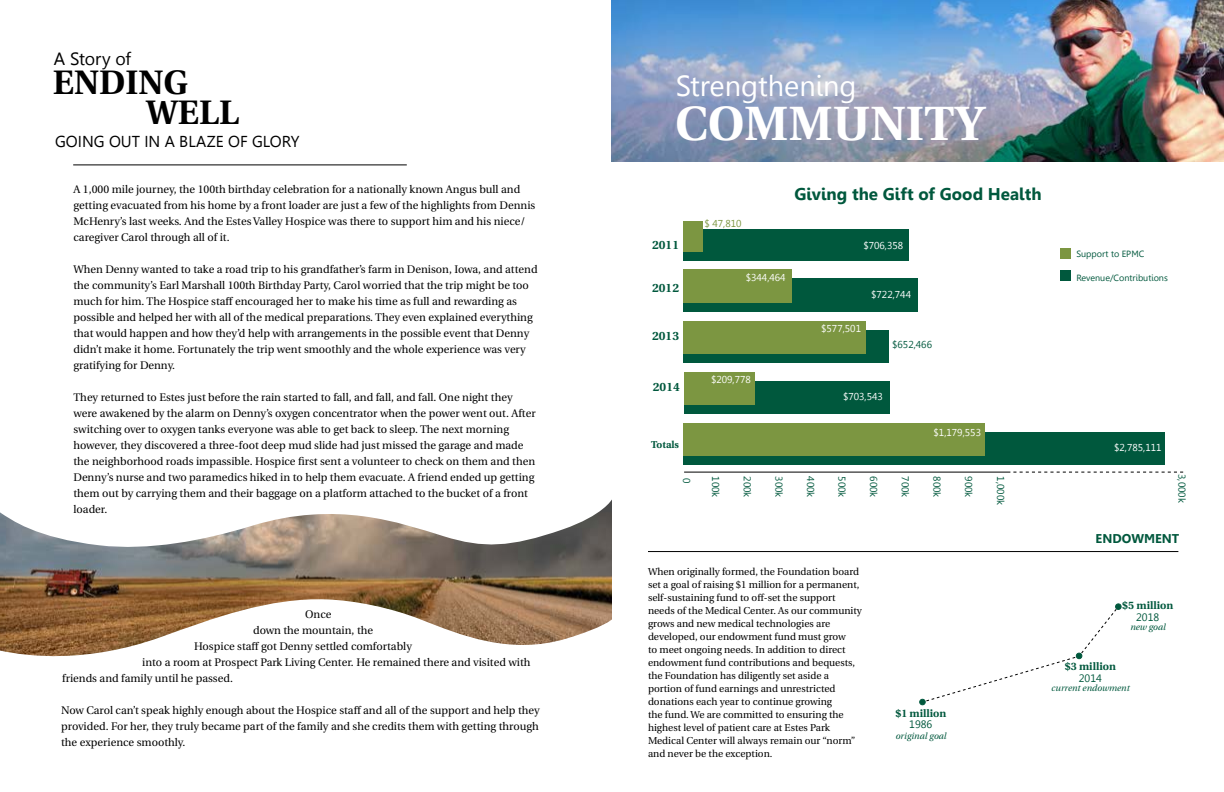
<style>
.page{position:relative;width:1224px;height:792px;background:#fff}
.page>*{position:absolute;margin:0;border:0;box-sizing:border-box;transform-origin:0 0}
.t1{font:700 48px "Heuristica";color:#fff}
.t2{font:700 33.9px/29.8px "Heuristica";color:#000}
.t3{font:29px "Leelawadee";color:#fff}
.t4{font:17.7px "Leelawadee";letter-spacing:-.01em;color:#000}
.t5{font:700 17px "Leelawadee";color:#00583d}
.t6{font:15.8px "Leelawadee";color:#000}
.t7{font:700 12.7px "Leelawadee";color:#00583d}
.t8{font:700 12px "Heuristica";color:#00583d}
.t9{font:11px/16px "Heuristica";color:#000}
.t10{font:700 10.7px "Heuristica";color:#00583d}
.t11{font:10.7px "Leelawadee";color:#00583d}
.t12{font:10px/13px "Heuristica";color:#000}
.t13{font:10px "Leelawadee";color:#fff}
.t14{font:10px "Leelawadee";color:#00583d}
.t15{font:10px "Leelawadee";color:#7c9641}
.t16{font:700 10px "Heuristica";color:#00583d}
.t17{font:9px "Leelawadee";color:#00583d}
.t18{font:italic 8.9px "Heuristica";color:#00583d}
</style>
<div class="page">
<img style="left:611px;top:0;width:613px;height:162px">
<div style="left:683px;top:279px;width:234px;height:33px;background:#00583d"></div>
<img style="left:0;top:499px;width:612px;height:158px">
<hr style="left:73px;top:164px;width:334px;height:1px;background:#000">
<hr style="left:684px;top:472px;width:326px;height:1px;background:#000">
<div style="left:683px;top:230px;width:226px;height:31px;background:#00583d"></div>
<div style="left:683px;top:330px;width:206px;height:32px;background:#00583d"></div>
<div style="left:1061px;top:270px;width:10px;height:10px;background:#00583d"></div>
<div style="left:1061px;top:248px;width:10px;height:11px;background:#7c9641"></div>
<div style="left:683px;top:270px;width:108px;height:33px;background:#7c9641"></div>
<div style="left:683px;top:321px;width:183px;height:32px;background:#7c9641"></div>
<div style="left:919px;top:699px;width:7px;height:6px;border:1px solid #00583d;border-radius:50%"></div>
<svg style="left:920px;top:604px;width:201px;height:101px"></svg>
<div style="left:1115px;top:603px;width:7px;height:7px;border:1px solid #00583d;border-radius:50%"></div>
<hr style="left:648px;top:551px;width:530px;height:1px;background:#000">
<div style="left:683px;top:221px;width:20px;height:31px;background:#7c9641"></div>
<div style="left:683px;top:433px;width:482px;height:32px;background:#00583d"></div>
<div style="left:683px;top:424px;width:302px;height:32px;background:#7c9641"></div>
<svg style="left:1013px;top:472px;width:170px;height:1px"></svg>
<div style="left:684px;top:381px;width:205px;height:32px;background:#00583d"></div>
<div style="left:684px;top:372px;width:70px;height:32px;background:#7c9641"></div>
<h3 class="t4" style="left:54px;top:49px;width:79px">A Story of</h3>
<h2 class="t2" style="left:146px;top:66px;width:94px;text-indent:-94px">ENDING<br>WELL</h2>
<h3 class="t6" style="left:55px;top:132px;width:246px">GOING OUT IN A BLAZE OF GLORY</h3>
<p class="t9" style="left:74px;top:181px;width:463px">A 1,000 mile journey, the 100th birthday celebration for a nationally known Angus bull and getting evacuated from his home by a front loader are just a few of the highlights from Dennis McHenry’s last weeks. And the Estes Valley Hospice was there to support him and his niece/ caregiver Carol through all of it.</p>
<p class="t9" style="left:74px;top:261px;width:466px">When Denny wanted to take a road trip to his grandfather’s farm in Denison, Iowa, and attend the community’s Earl Marshall 100th Birthday Party, Carol worried that the trip might be too much for him. The Hospice staff encouraged her to make his time as full and rewarding as possible and helped her with all of the medical preparations. They even explained everything that would happen and how they’d help with arrangements in the possible event that Denny didn’t make it home. Fortunately the trip went smoothly and the whole experience was very gratifying for Denny.</p>
<p class="t9" style="left:74px;top:389px;width:464px">They returned to Estes just before the rain started to fall, and fall, and fall. One night they were awakened by the alarm on Denny’s oxygen concentrator when the power went out. After switching over to oxygen tanks everyone was able to get back to sleep. The next morning however, they discovered a three-foot deep mud slide had just missed the garage and made the neighborhood roads impassible. Hospice first sent a volunteer to check on them and then Denny’s nurse and two paramedics hiked in to help them evacuate. A friend ended up getting them out by carrying them and their baggage on a platform attached to the bucket of a front loader.</p>
<p class="t9" style="left:305px;top:606px;width:28px">Once</p>
<p class="t9" style="left:253px;top:622px;width:121px">down the mountain, the</p>
<p class="t9" style="left:194px;top:638px;width:219px">Hospice staff got Denny settled comfortably</p>
<p class="t9" style="left:142px;top:654px;width:390px">into a room at Prospect Park Living Center. He remained there and visited with</p>
<p class="t9" style="left:62px;top:670px;width:172px">friends and family until he passed.</p>
<p class="t9" style="left:61px;top:702px;width:480px;text-align:justify">Now Carol can’t speak highly enough about the Hospice staff and all of the support and help they provided. For her, they truly became part of the family and she credits them with getting through the experience smoothly.</p>
<h3 class="t3" style="left:676px;top:69px;width:182px">Strengthening</h3>
<h1 class="t1" style="left:675px;top:85px;width:311px">COMMUNITY</h1>
<p class="t8" style="left:652px;top:236px;width:28px">2011</p>
<p class="t8" style="left:652px;top:278px;width:28px">2012</p>
<p class="t8" style="left:652px;top:326px;width:28px">2013</p>
<p class="t8" style="left:653px;top:377px;width:28px">2014</p>
<p class="t16" style="left:651px;top:437px;width:29px">Totals</p>
<p class="t14" style="left:693px;top:478px;width:7px;rotate:90deg">0</p>
<p class="t15" style="left:704px;top:218px;width:39px">$ 47,810</p>
<p class="t13" style="left:746px;top:272px;width:41px">$344,464</p>
<h3 class="t5" style="left:794px;top:184px;width:249px">Giving the Gift of Good Health</h3>
<p class="t13" style="left:863px;top:240px;width:41px">$706,358</p>
<p class="t13" style="left:871px;top:289px;width:41px">$722,744</p>
<p class="t13" style="left:821px;top:323px;width:41px">$577,501</p>
<p class="t14" style="left:892px;top:338px;width:41px">$652,466</p>
<p class="t13" style="left:711px;top:374px;width:41px">$209,778</p>
<p class="t13" style="left:843px;top:391px;width:41px">$703,543</p>
<p class="t13" style="left:934px;top:427px;width:49px">$1,179,553</p>
<p class="t14" style="left:721px;top:476px;width:23px;rotate:90deg">100k</p>
<p class="t14" style="left:753px;top:476px;width:23px;rotate:90deg">200k</p>
<p class="t14" style="left:785px;top:476px;width:23px;rotate:90deg">300k</p>
<p class="t14" style="left:816px;top:476px;width:23px;rotate:90deg">400k</p>
<p class="t14" style="left:848px;top:476px;width:23px;rotate:90deg">500k</p>
<p class="t14" style="left:880px;top:476px;width:23px;rotate:90deg">600k</p>
<p class="t14" style="left:911px;top:476px;width:23px;rotate:90deg">700k</p>
<p class="t14" style="left:943px;top:476px;width:23px;rotate:90deg">800k</p>
<p class="t14" style="left:974px;top:476px;width:23px;rotate:90deg">900k</p>
<p class="t14" style="left:1006px;top:476px;width:30px;rotate:90deg">1,000k</p>
<p class="t17" style="left:1076px;top:249px;width:69px">Support to EPMC</p>
<p class="t17" style="left:1076px;top:273px;width:93px">Revenue/Contributions</p>
<p class="t13" style="left:1114px;top:442px;width:49px">$2,785,111</p>
<p class="t14" style="left:1188px;top:474px;width:30px;rotate:90deg">3,000k</p>
<p class="t12" style="left:648px;top:565px;width:216px">When originally formed, the Foundation board set a goal of raising $1 million for a permanent, self-sustaining fund to off-set the support needs of the Medical Center. As our community grows and new medical technologies are developed, our endowment fund must grow<br>to meet ongoing needs. In addition to direct endowment fund contributions and bequests, the Foundation has diligently set aside a portion of fund earnings and unrestricted donations each year to continue growing<br>the fund. We are committed to ensuring the highest level of patient care at Estes Park Medical Center will always remain our “norm” and never be the exception.</p>
<p class="t10" style="left:895px;top:704px;width:52px">$1 million</p>
<p class="t11" style="left:909px;top:718px;width:25px">1986</p>
<p class="t18" style="left:895px;top:729px;width:52px">original goal</p>
<p class="t7" style="left:1096px;top:531px;width:85px">ENDOWMENT</p>
<p class="t10" style="left:1122px;top:597px;width:52px">$5 million</p>
<p class="t11" style="left:1136px;top:611px;width:25px">2018</p>
<p class="t18" style="left:1130px;top:620px;width:37px">new goal</p>
<p class="t10" style="left:1065px;top:658px;width:52px">$3 million</p>
<p class="t11" style="left:1079px;top:672px;width:25px">2014</p>
<p class="t18" style="left:1051px;top:681px;width:80px">current endowment</p>
</div>
